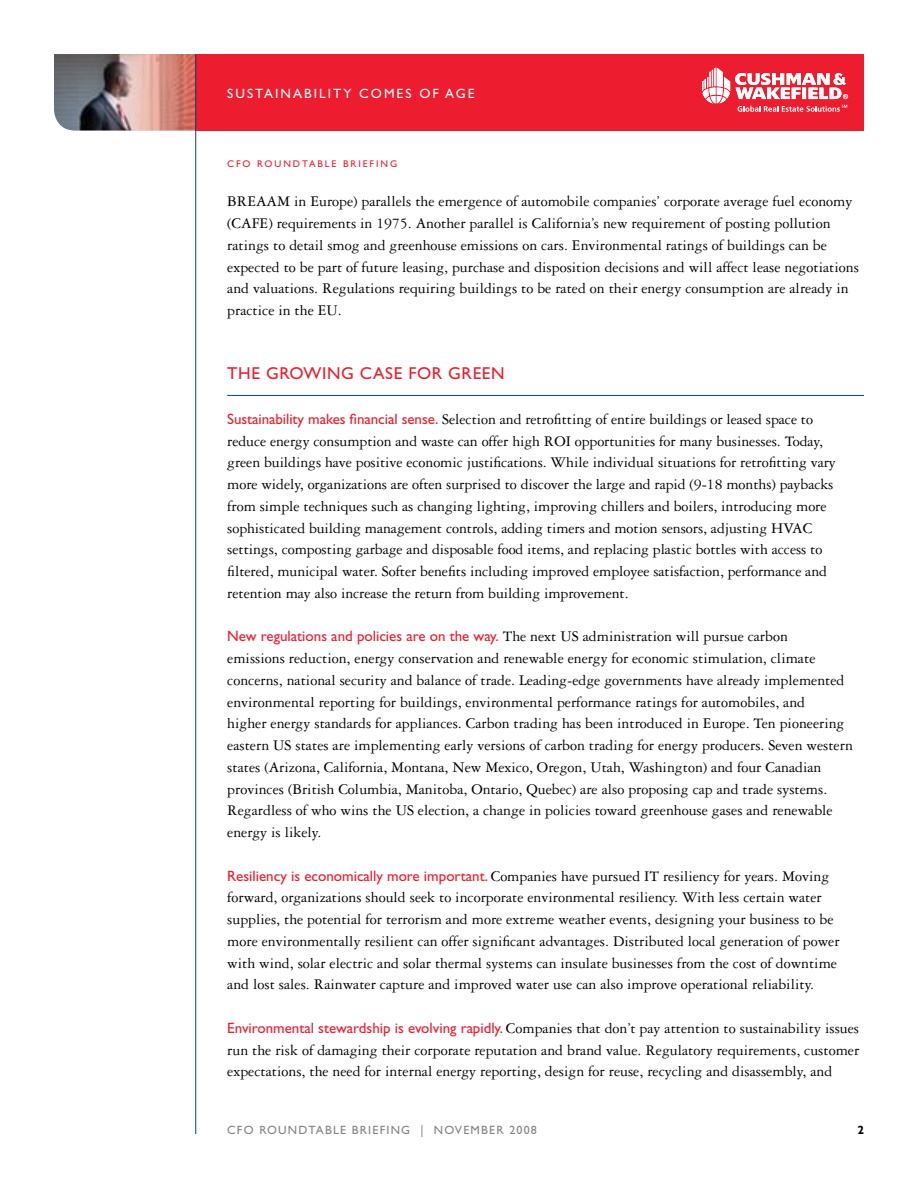
<style>
.page{position:relative;width:918px;height:1188px;background:#fff}
.page>*{position:absolute;margin:0;border:0;box-sizing:border-box;transform-origin:0 0}
.Titles{font:17.25px "Gill Sans";color:#ed1c2e}
.Pull_quotes{font:15.75px/21.8px "Garamond Three";color:#000}
.Bulleted_text{font:15.75px/21.8px "Garamond Three";color:#000}
.t1{font:13.5px "Gill Sans";color:#fff}
.t2{font:12px "Gill Sans";letter-spacing:.1em;color:#808285}
.t3{font:700 12px "Gill Sans";color:#000}
.t4{font:9.75px "Gill Sans";letter-spacing:.2em;color:#ed1c2e}
.s1{font-family:"Gill Sans";font-size:15px;color:#ed1c2e}
</style>
<div class="page">
<img style="left:54px;top:54px;width:141px;height:76px">
<div style="left:196px;top:54px;width:668px;height:76px;background:#ed1c2e"></div>
<svg style="left:702px;top:68px;width:146px;height:44px"></svg>
<hr style="left:195px;top:54px;width:1px;height:1080px;background:#004677">
<hr style="left:227px;top:395px;width:637px;height:1px;background:#004677">
<p class="t1" style="left:227px;top:86px;width:19px">Sustainability</p>
<p class="t1" style="left:359px;top:86px;width:23px">Comes</p>
<p class="t1" style="left:419px;top:86px;width:47px">of Age</p>
<p class="t4" style="left:227px;top:158px;width:172px">CFO ROUNDTABLE BRIEFING</p>
<p class="Bulleted_text" style="left:227px;top:190px;width:633px">BREAAM in Europe) parallels the emergence of automobile companies’ corporate average fuel economy (CAFE) requirements in 1975. Another parallel is California’s new requirement of posting pollution ratings to detail smog and greenhouse emissions on cars. Environmental ratings of buildings can be expected to be part of future leasing, purchase and disposition decisions and will affect lease negotiations and valuations. Regulations requiring buildings to be rated on their energy consumption are already in practice in the EU.</p>
<p class="Titles" style="left:227px;top:363px;width:53px">the growing</p>
<p class="Titles" style="left:360px;top:363px;width:12px">case</p>
<p class="Titles" style="left:408px;top:363px;width:12px">for</p>
<p class="Titles" style="left:448px;top:363px;width:12px">green</p>
<p class="Pull_quotes" style="left:227px;top:408px;width:610px"><span class="s1">Sustainability makes financial sense.</span> Selection and retrofitting of entire buildings or leased space to reduce energy consumption and waste can offer high ROI opportunities for many businesses. Today, green buildings have positive economic justifications. While individual situations for retrofitting vary more widely, organizations are often surprised to discover the large and rapid (9-18 months) paybacks from simple techniques such as changing lighting, improving chillers and boilers, introducing more sophisticated building management controls, adding timers and motion sensors, adjusting HVAC settings, composting garbage and disposable food items, and replacing plastic bottles with access to filtered, municipal water. Softer benefits including improved employee satisfaction, performance and retention may also increase the return from building improvement.</p>
<p class="Pull_quotes" style="left:227px;top:625px;width:627px"><span class="s1">New regulations and policies are on the way.</span> The next US administration will pursue carbon<br>emissions reduction, energy conservation and renewable energy for economic stimulation, climate concerns, national security and balance of trade. Leading-edge governments have already implemented environmental reporting for buildings, environmental performance ratings for automobiles, and<br>higher energy standards for appliances. Carbon trading has been introduced in Europe. Ten pioneering eastern US states are implementing early versions of carbon trading for energy producers. Seven western states (Arizona, California, Montana, New Mexico, Oregon, Utah, Washington) and four Canadian provinces (British Columbia, Manitoba, Ontario, Quebec) are also proposing cap and trade systems.<br>Regardless of who wins the US election, a change in policies toward greenhouse gases and renewable energy is likely.</p>
<p class="Pull_quotes" style="left:227px;top:865px;width:614px"><span class="s1">Resiliency is economically more important.</span> Companies have pursued IT resiliency for years. Moving forward, organizations should seek to incorporate environmental resiliency. With less certain water supplies, the potential for terrorism and more extreme weather events, designing your business to be more environmentally resilient can offer significant advantages. Distributed local generation of power with wind, solar electric and solar thermal systems can insulate businesses from the cost of downtime and lost sales. Rainwater capture and improved water use can also improve operational reliability.</p>
<p class="Pull_quotes" style="left:227px;top:1017px;width:634px;text-align:justify"><span class="s1">Environmental stewardship is evolving rapidly.</span> Companies that don’t pay attention to sustainability issues run the risk of damaging their corporate reputation and brand value. Regulatory requirements, customer expectations, the need for internal energy reporting, design for reuse, recycling and disassembly, and</p>
<p class="t2" style="left:227px;top:1123px;width:311px">CFO ROUNDTABLE BRIEFING | NOVEMBER 2008</p>
<p class="t3" style="left:857px;top:1123px;width:8px">2</p>
</div>
